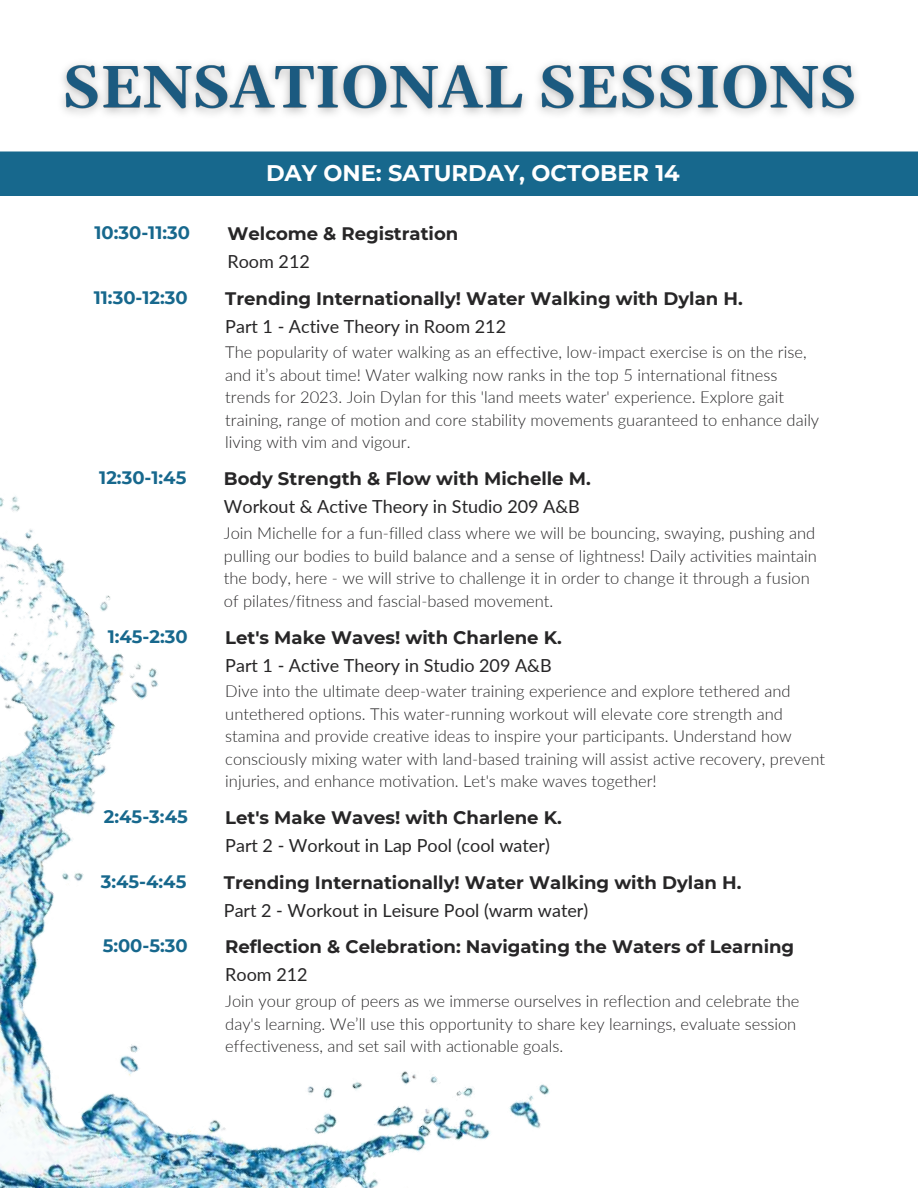
<style>
.page{position:relative;width:918px;height:1188px;background:#fff}
.page>*{position:absolute;margin:0;border:0;box-sizing:border-box;transform-origin:0 0}
.t1{font:700 22.5px "Montserrat";color:#fff}
.t2{font:700 18.15px "Montserrat";color:#272627}
.t3{font:18px "Lato";color:#272627}
.t4{font:700 18px "Montserrat";color:#17688d}
.t5{font:300 16.5px/22.5px "Lato";color:#272627}
</style>
<div class="page">
<img style="left:0;top:496px;width:550px;height:692px">
<div style="left:0;top:151px;width:918px;height:45px;background:#17688d"></div>
<svg style="left:198px;top:922px;width:352px;height:148px"></svg>
<img style="left:62px;top:63px;width:796px;height:52px">
<div style="left:100px;top:607px;width:124px;height:33px;background:#fff;border-radius:16px"></div>
<p class="t1" style="left:266px;top:159px;width:415px">DAY ONE: SATURDAY, OCTOBER 14</p>
<p class="t4" style="left:94px;top:221px;width:97px">10:30-11:30</p>
<p class="t2" style="left:227px;top:222px;width:232px">Welcome &amp; Registration</p>
<p class="t3" style="left:227px;top:250px;width:84px">Room 212</p>
<p class="t4" style="left:94px;top:286px;width:95px">11:30-12:30</p>
<p class="t2" style="left:225px;top:287px;width:519px">Trending Internationally! Water Walking with Dylan H.</p>
<p class="t3" style="left:225px;top:315px;width:282px">Part 1 - Active Theory in Room 212</p>
<p class="t5" style="left:225px;top:341px;width:595px">The popularity of water walking as an effective, low-impact exercise is on the rise, and it’s about time! Water walking now ranks in the top 5 international fitness trends for 2023. Join Dylan for this 'land meets water' experience. Explore gait training, range of motion and core stability movements guaranteed to enhance daily living with vim and vigour.</p>
<p class="t4" style="left:99px;top:467px;width:89px">12:30-1:45</p>
<p class="t2" style="left:224px;top:468px;width:368px">Body Strength &amp; Flow with Michelle M.</p>
<p class="t3" style="left:224px;top:496px;width:358px">Workout &amp; Active Theory in Studio 209 A&amp;B</p>
<p class="t5" style="left:224px;top:522px;width:594px">Join Michelle for a fun-filled class where we will be bouncing, swaying, pushing and pulling our bodies to build balance and a sense of lightness! Daily activities maintain the body, here - we will strive to challenge it in order to change it through a fusion of pilates/fitness and fascial-based movement.</p>
<p class="t4" style="left:108px;top:625px;width:82px">1:45-2:30</p>
<p class="t2" style="left:225px;top:626px;width:338px">Let's Make Waves! with Charlene K.</p>
<p class="t3" style="left:225px;top:654px;width:328px">Part 1 - Active Theory in Studio 209 A&amp;B</p>
<p class="t5" style="left:225px;top:680px;width:601px">Dive into the ultimate deep-water training experience and explore tethered and untethered options. This water-running workout will elevate core strength and stamina and provide creative ideas to inspire your participants. Understand how consciously mixing water with land-based training will assist active recovery, prevent injuries, and enhance motivation. Let's make waves together!</p>
<p class="t4" style="left:104px;top:805px;width:85px">2:45-3:45</p>
<p class="t2" style="left:225px;top:806px;width:338px">Let's Make Waves! with Charlene K.</p>
<p class="t3" style="left:225px;top:834px;width:326px">Part 2 - Workout in Lap Pool (cool water)</p>
<p class="t4" style="left:101px;top:870px;width:87px">3:45-4:45</p>
<p class="t2" style="left:224px;top:871px;width:519px">Trending Internationally! Water Walking with Dylan H.</p>
<p class="t3" style="left:224px;top:899px;width:366px">Part 2 - Workout in Leisure Pool (warm water)</p>
<p class="t4" style="left:103px;top:935px;width:87px">5:00-5:30</p>
<p class="t2" style="left:225px;top:936px;width:570px">Reflection &amp; Celebration: Navigating the Waters of Learning</p>
<p class="t3" style="left:225px;top:964px;width:84px">Room 212</p>
<p class="t5" style="left:225px;top:990px;width:576px">Join your group of peers as we immerse ourselves in reflection and celebrate the day's learning. We’ll use this opportunity to share key learnings, evaluate session effectiveness, and set sail with actionable goals.</p>
</div>
